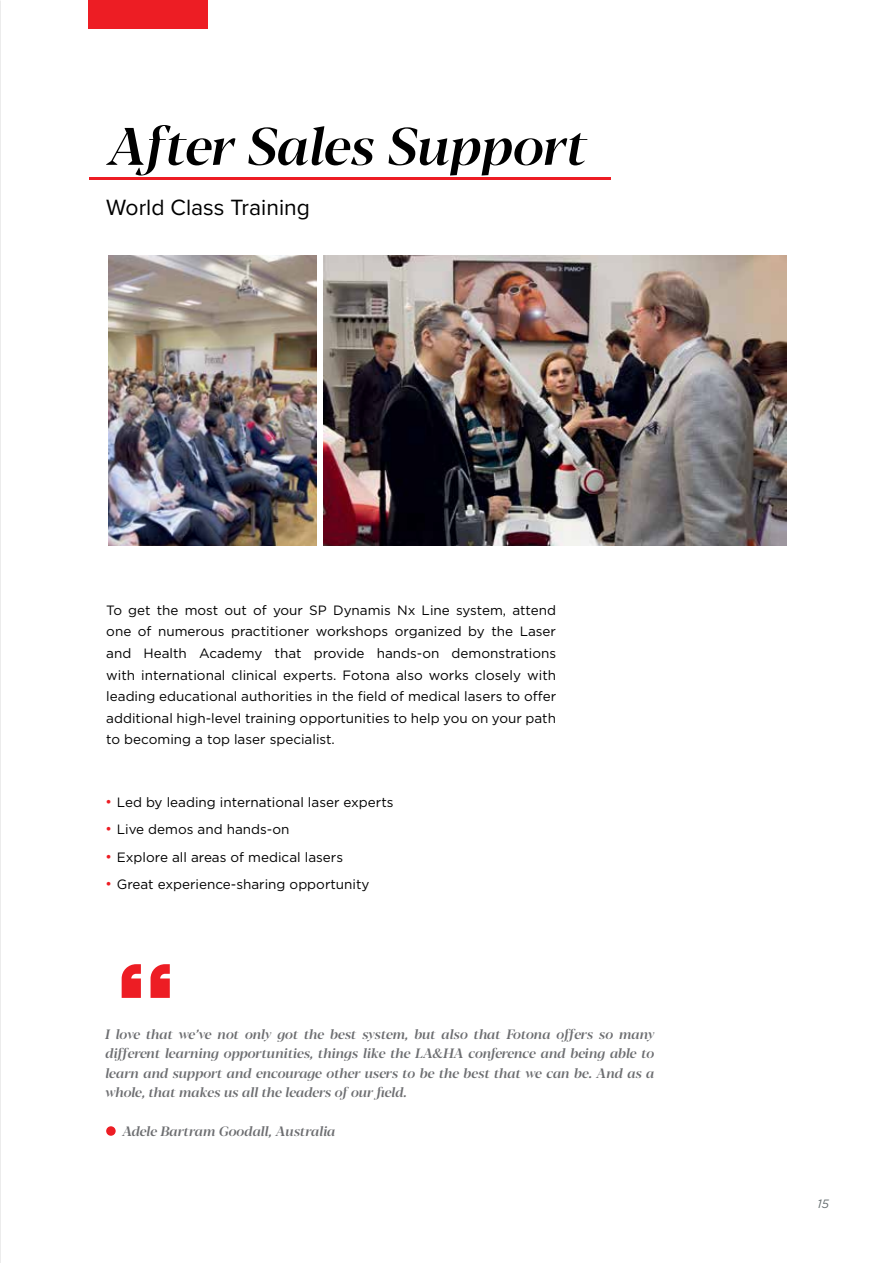
<style>
.page{position:relative;width:893px;height:1263px;background:#fff}
.page>*{position:absolute;margin:0;border:0;box-sizing:border-box;transform-origin:0 0}
.t1{font:italic 500 52.5px "Blacker Display";color:#000}
.t2{font:22.95px "Proxima Nova";color:#000}
.t3{font:13.5px/21.6px "Gotham OT";color:#000;text-align:justify}
.t4{font:italic 500 13.5px/19.5px "Blacker Display";color:#6d6e71;text-align:justify}
.t5{font:italic 12px "Gotham OT";color:#656d6f}
.s1{font-weight:300;font-size:15px;color:#ed1d24}
</style>
<div class="page">
<img style="left:0;top:0;width:1px;height:1263px">
<hr style="left:89px;top:177px;width:522px;height:2px;background:#ed1d24">
<div style="left:89px;top:0;width:119px;height:29px;background:#ed1d24"></div>
<div style="left:106px;top:1126px;width:10px;height:10px;background:#ed1d24;border-radius:50%"></div>
<img style="left:323px;top:255px;width:464px;height:290px">
<img style="left:109px;top:255px;width:208px;height:290px">
<svg style="left:122px;top:964px;width:48px;height:34px"></svg>
<h1 class="t1" style="left:106px;top:115px;width:480px">After Sales Support</h1>
<h2 class="t2" style="left:106px;top:191px;width:205px">World Class Training</h2>
<p class="t3" style="left:106px;top:599px;width:451px">To get the most out of your SP Dynamis Nx Line system, attend one of numerous practitioner workshops organized by the Laser and Health Academy that provide hands-on demonstrations with international clinical experts. Fotona also works closely with leading educational authorities in the field of medical lasers to offer additional high-level training opportunities to help you on your path to becoming a top laser specialist.</p>
<p class="t3" style="left:105px;top:791px;width:290px"><span class="s1">•</span> Led by leading international laser experts</p>
<p class="t3" style="left:105px;top:819px;width:186px"><span class="s1">•</span> Live demos and hands-on</p>
<p class="t3" style="left:105px;top:846px;width:239px"><span class="s1">•</span> Explore all areas of medical lasers</p>
<p class="t3" style="left:105px;top:873px;width:266px"><span class="s1">•</span> Great experience-sharing opportunity</p>
<p class="t4" style="left:105px;top:1025px;width:550px">I love that we’ve not only got the best system, but also that Fotona offers so many different learning opportunities, things like the LA&amp;HA conference and being able to learn and support and encourage other users to be the best that we can be. And as a whole, that makes us all the leaders of our field.</p>
<p class="t4" style="left:122px;top:1122px;width:215px">Adele Bartram Goodall, Australia</p>
<p class="t5" style="left:818px;top:1197px;width:13px">15</p>
</div>
